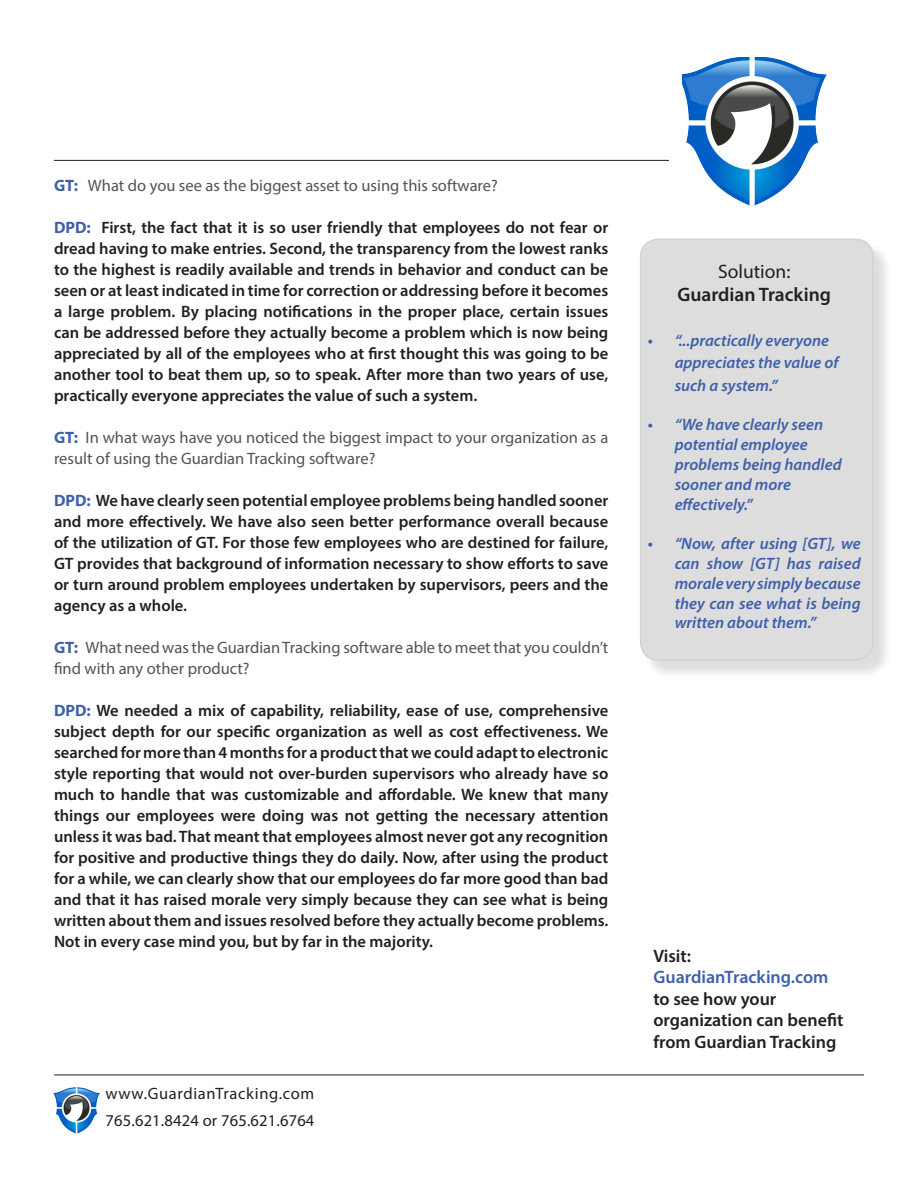
<style>
.page{position:relative;width:918px;height:1188px;background:#fff}
.page>*{position:absolute;margin:0;border:0;box-sizing:border-box;transform-origin:0 0}
.t1{font:600 19.5px "Myriad Pro";color:#231f20}
.t2{font:19.5px "Myriad Pro";color:#231f20}
.t3{font:600 18px/21.6px "Myriad Pro";color:#231f20}
.t4{font:600 18px "Myriad Pro";color:#3e60ac}
.t5{font:600 16.5px/21px "Myriad Pro";color:#231f20;text-align:justify}
.t6{font:16.5px/21px "Myriad Pro";color:#535355}
.t7{font:italic 600 16.5px/19.8px "Myriad Pro";color:#3e60ac}
.t8{font:16.5px/26.8px "Myriad Pro";letter-spacing:.02em;color:#231f20}
.s1{font-weight:700;color:#3e60ac}
</style>
<div class="page">
<img style="left:682px;top:57px;width:145px;height:150px">
<img style="left:54px;top:1088px;width:45px;height:45px">
<hr style="left:54px;top:160px;width:615px;height:1px;background:#231f20">
<hr style="left:54px;top:1075px;width:810px;height:1px;background:#231f20">
<div style="left:642px;top:241px;width:251px;height:438px;background:#231f20;opacity:.75"></div>
<div style="left:641px;top:239px;width:232px;height:421px;background:#ddd;border-radius:18px"></div>
<div style="left:640px;top:238px;width:234px;height:423px;border:2px solid #231f20;border-radius:18px"></div>
<p class="t6" style="left:54px;top:174px;width:445px"><span class="s1">GT:</span> What do you see as the biggest asset to using this software?</p>
<p class="t5" style="left:54px;top:216px;width:556px"><span class="s1">DPD:</span> First, the fact that it is so user friendly that employees do not fear or dread having to make entries. Second, the transparency from the lowest ranks to the highest is readily available and trends in behavior and conduct can be seen or at least indicated in time for correction or addressing before it becomes a large problem. By placing notifications in the proper place, certain issues can be addressed before they actually become a problem which is now being appreciated by all of the employees who at first thought this was going to be another tool to beat them up, so to speak. After more than two years of use, practically everyone appreciates the value of such a system.</p>
<p class="t6" style="left:54px;top:426px;width:556px"><span class="s1">GT:</span> In what ways have you noticed the biggest impact to your organization as a result of using the Guardian Tracking software?</p>
<p class="t5" style="left:54px;top:489px;width:556px"><span class="s1">DPD:</span> We have clearly seen potential employee problems being handled sooner and more effectively. We have also seen better performance overall because of the utilization of GT. For those few employees who are destined for failure, GT provides that background of information necessary to show efforts to save or turn around problem employees undertaken by supervisors, peers and the agency as a whole.</p>
<p class="t6" style="left:54px;top:636px;width:556px"><span class="s1">GT:</span> What need was the Guardian Tracking software able to meet that you couldn’t find with any other product?</p>
<p class="t5" style="left:54px;top:699px;width:556px"><span class="s1">DPD:</span> We needed a mix of capability, reliability, ease of use, comprehensive subject depth for our specific organization as well as cost effectiveness. We searched for more than 4 months for a product that we could adapt to electronic style reporting that would not over-burden supervisors who already have so much to handle that was customizable and affordable. We knew that many things our employees were doing was not getting the necessary attention unless it was bad. That meant that employees almost never got any recognition for positive and productive things they do daily. Now, after using the product for a while, we can clearly show that our employees do far more good than bad and that it has raised morale very simply because they can see what is being written about them and issues resolved before they actually become problems.<br>Not in every case mind you, but by far in the majority.</p>
<p class="t8" style="left:106px;top:1080px;width:210px">www.GuardianTracking.com<br>765.621.8424 or 765.621.6764</p>
<p class="t2" style="left:718px;top:260px;width:74px">Solution:</p>
<p class="t1" style="left:677px;top:282px;width:155px">Guardian Tracking</p>
<p class="t7" style="left:675px;top:329px;width:165px;line-height:22.5px;text-indent:-27px">• “...practically everyone appreciates the value of such a system.”</p>
<p class="t7" style="left:675px;top:415px;width:168px;text-indent:-27px">• “We have clearly seen potential employee problems being handled sooner and more effectively.”</p>
<p class="t7" style="left:675px;top:533px;width:188px;text-align:justify;text-indent:-27px">• “Now, after using [GT], we can show [GT] has raised morale very simply because they can see what is being written about them.”</p>
<p class="t3" style="left:653px;top:944px;width:39px">Visit:</p>
<p class="t4" style="left:653px;top:966px;width:177px">GuardianTracking.com</p>
<p class="t3" style="left:653px;top:987px;width:192px">to see how your organization can benefit from Guardian Tracking</p>
</div>
